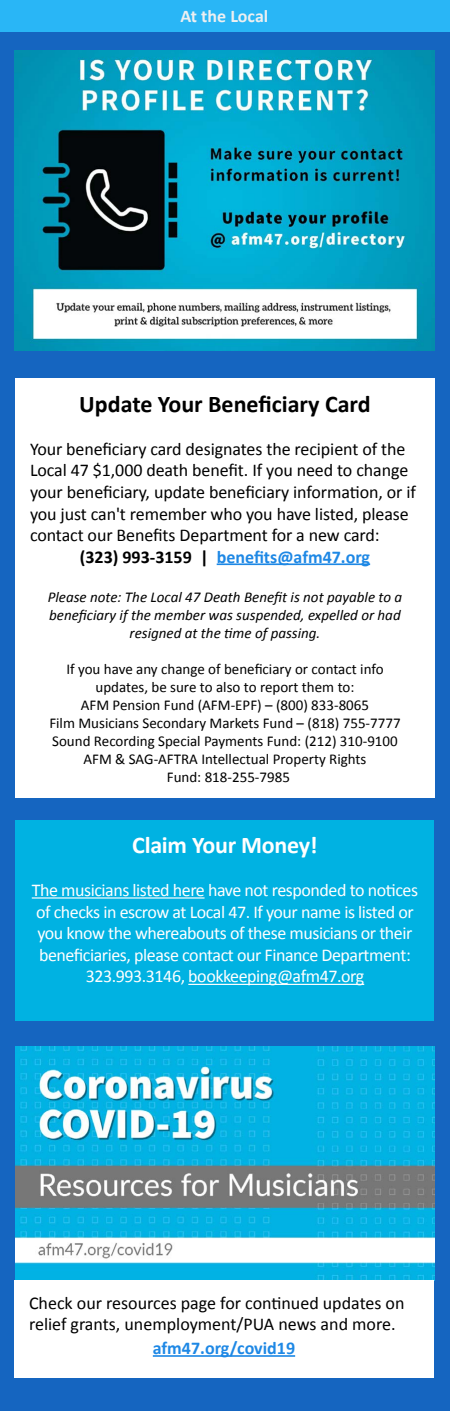
<style>
.page{position:relative;width:450px;height:1411px;background:#fff}
.page>*{position:absolute;margin:0;border:0;box-sizing:border-box;transform-origin:0 0}
.t1{font:700 24px "Calibri";color:#000}
.t2{font:700 24px "Calibri";letter-spacing:-.01em;color:#fff}
.t3{font:18px/21.6px "Calibri";letter-spacing:-.005em;color:#000}
.t4{font:18px/21.6px "Calibri";letter-spacing:-.025em;color:#fff;text-align:center}
.t5{font:700 18px "Calibri";color:#1e88e5}
.t6{font:700 17.8px "Calibri";color:#eceff1}
.t7{font:15px/18px "Calibri";color:#000;text-align:center}
.t8{font:italic 15px/18px "Calibri";color:#000;text-align:center}
.s1{color:#000}
</style>
<div class="page">
<div style="left:0;top:0;width:450px;height:32px;background:#29b6f6"></div>
<div style="left:0;top:32px;width:450px;height:1379px;background:#1565c0"></div>
<div style="left:15px;top:378px;width:420px;height:420px;background:#fff"></div>
<hr style="left:217px;top:563px;width:153px;height:2px;background:#1e88e5">
<img style="left:15px;top:1046px;width:419px;height:234px">
<div style="left:14px;top:1280px;width:420px;height:98px;background:#fff"></div>
<hr style="left:153px;top:1355px;width:142px;height:2px;background:#1e88e5">
<img style="left:15px;top:50px;width:420px;height:300px">
<div style="left:16px;top:820px;width:418px;height:201px;background:#00b2e2"></div>
<hr style="left:32px;top:897px;width:173px;height:2px;background:#fff">
<hr style="left:188px;top:984px;width:176px;height:1px;background:#fff">
<p class="t6" style="left:181px;top:4px;width:89px">At the Local</p>
<h1 class="t1" style="left:79px;top:388px;width:293px">Update Your Beneficiary Card</h1>
<p class="t3" style="left:30px;top:438px;width:377px">Your beneficiary card designates the recipient of the</p>
<p class="t3" style="left:30px;top:460px;width:380px">Local 47 $1,000 death benefit. If you need to change</p>
<p class="t3" style="left:30px;top:481px;width:387px">your beneficiary, update beneficiary information, or if</p>
<p class="t3" style="left:30px;top:503px;width:380px">you just can't remember who you have listed, please</p>
<p class="t3" style="left:30px;top:524px;width:351px">contact our Benefits Department for a new card:</p>
<p class="t5" style="left:80px;top:545px;width:292px"><span class="s1">(323) 993-3159 |</span> benefits@afm47.org</p>
<p class="t8" style="left:48px;top:588px;width:356px">Please note: The Local 47 Death Benefit is not payable to a beneficiary if the member was suspended, expelled or had resigned at the time of passing.</p>
<p class="t7" style="left:49px;top:660px;width:353px">If you have any change of beneficiary or contact info updates, be sure to also to report them to:<br>AFM Pension Fund (AFM-EPF) – (800) 833-8065<br>Film Musicians Secondary Markets Fund – (818) 755-7777<br>Sound Recording Special Payments Fund: (212) 310-9100<br>AFM &amp; SAG-AFTRA Intellectual Property Rights<br>Fund: 818-255-7985</p>
<h1 class="t2" style="left:132px;top:829px;width:187px">Claim Your Money!</h1>
<p class="t4" style="left:32px;top:879px;width:388px">The musicians listed here have not responded to notices of checks in escrow at Local 47. If your name is listed or you know the whereabouts of these musicians or their beneficiaries, please contact our Finance Department:<br>323.993.3146, bookkeeping@afm47.org</p>
<p class="t3" style="left:29px;top:1292px;width:377px">Check our resources page for continued updates on relief grants, unemployment/PUA news and more.</p>
<p class="t5" style="left:153px;top:1337px;width:144px">afm47.org/covid19</p>
</div>
